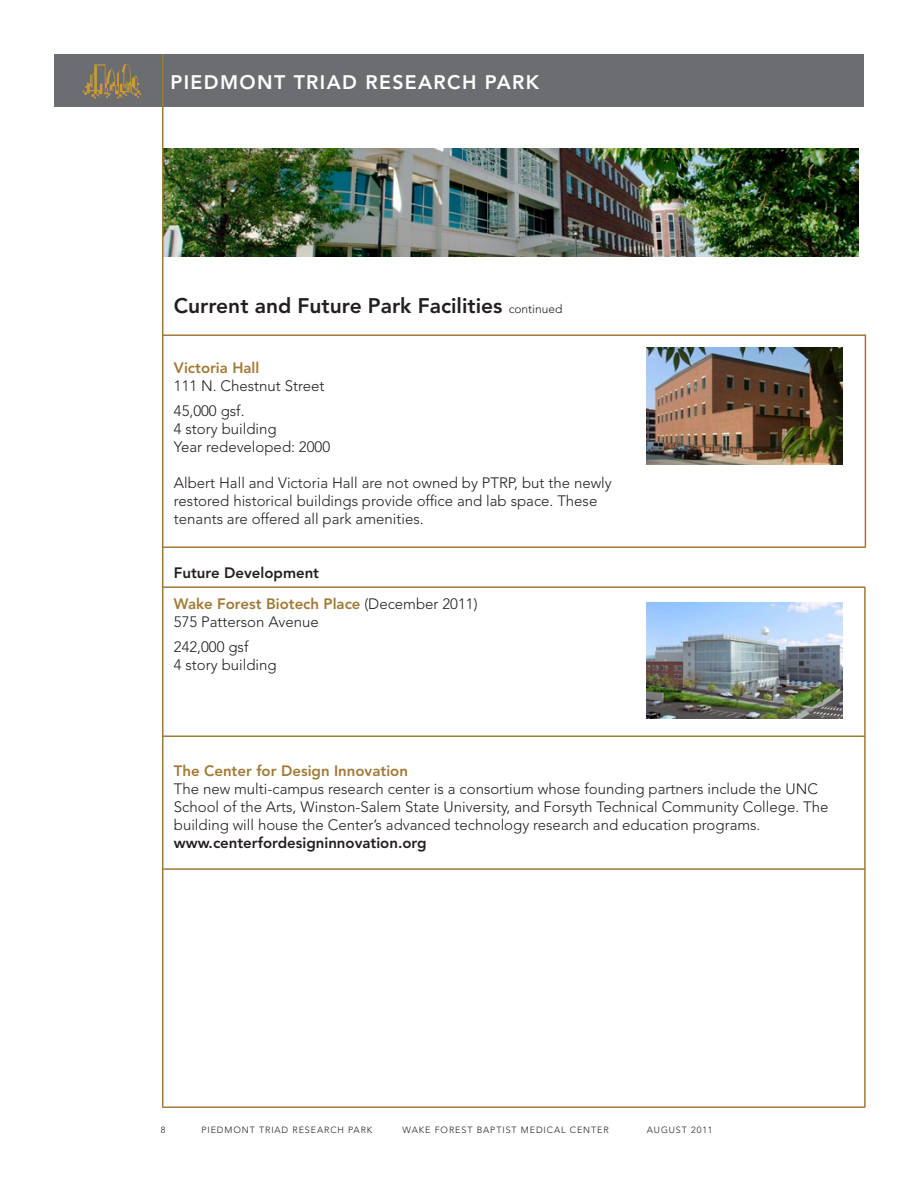
<style>
.page{position:relative;width:918px;height:1188px;background:#fff}
.page>*{position:absolute;margin:0;border:0;box-sizing:border-box;transform-origin:0 0}
.t1{font:800 21px "Avenir LT Std";color:#231f20}
.t2{font:800 19.5px "Avenir LT Std";letter-spacing:.07em;color:#fff}
.t3{font:300 15px/18px "Avenir LT Std";color:#231f20}
.t4{font:800 15px "Avenir LT Std";color:#a17a38}
.t5{font:800 15px "Avenir LT Std";color:#231f20}
.t6{font:300 9px "Avenir LT Std";letter-spacing:.1em;color:#231f20}
.s1{font-weight:300;font-size:12px}
.s2{font-weight:300;color:#231f20}
.s3{font-weight:800}
</style>
<div class="page">
<div style="left:54px;top:54px;width:810px;height:52px;background:#6c6d70"></div>
<svg style="left:83px;top:64px;width:58px;height:35px"></svg>
<hr style="left:162px;top:1106px;width:703px;height:2px;background:#a17a38">
<hr style="left:865px;top:335px;width:1px;height:213px;background:#a17a38">
<hr style="left:864px;top:587px;width:2px;height:520px;background:#a17a38">
<hr style="left:162px;top:334px;width:703px;height:2px;background:#a17a38">
<hr style="left:162px;top:546px;width:703px;height:2px;background:#a17a38">
<hr style="left:162px;top:586px;width:703px;height:2px;background:#a17a38">
<hr style="left:162px;top:735px;width:703px;height:2px;background:#a17a38">
<hr style="left:162px;top:868px;width:703px;height:2px;background:#a17a38">
<img style="left:164px;top:148px;width:694px;height:108px">
<img style="left:647px;top:348px;width:195px;height:116px">
<img style="left:647px;top:602px;width:195px;height:117px">
<hr style="left:162px;top:54px;width:2px;height:1052px;background:#a17a38">
<h2 class="t2" style="left:171px;top:70px;width:370px">PIEDMONT TRIAD RESEARCH PARK</h2>
<p class="t1" style="left:174px;top:293px;width:390px">Current and Future Park Facilities <span class="s1">continued</span></p>
<p class="t4" style="left:174px;top:359px;width:87px">Victoria Hall</p>
<p class="t3" style="left:174px;top:377px;width:152px">111 N. Chestnut Street</p>
<p class="t3" style="left:174px;top:401px;width:72px">45,000 gsf.</p>
<p class="t3" style="left:174px;top:419px;width:104px">4 story building</p>
<p class="t3" style="left:174px;top:437px;width:158px">Year redeveloped: 2000</p>
<p class="t3" style="left:174px;top:473px;width:439px">Albert Hall and Victoria Hall are not owned by PTRP, but the newly restored historical buildings provide office and lab space. These tenants are offered all park amenities.</p>
<p class="t5" style="left:174px;top:563px;width:147px">Future Development</p>
<p class="t4" style="left:174px;top:595px;width:305px">Wake Forest Biotech Place <span class="s2">(December 2011)</span></p>
<p class="t3" style="left:174px;top:613px;width:146px">575 Patterson Avenue</p>
<p class="t3" style="left:174px;top:638px;width:76px">242,000 gsf</p>
<p class="t3" style="left:174px;top:656px;width:104px">4 story building</p>
<p class="t4" style="left:174px;top:762px;width:236px">The Center for Design Innovation</p>
<p class="t3" style="left:174px;top:780px;width:656px">The new multi-campus research center is a consortium whose founding partners include the UNC School of the Arts, Winston-Salem State University, and Forsyth Technical Community College. The building will house the Center’s advanced technology research and education programs. <span class="s3">www.centerfordesigninnovation.org</span></p>
<p class="t6" style="left:161px;top:1125px;width:6px">8</p>
<p class="t6" style="left:201px;top:1125px;width:173px">PIEDMONT TRIAD RESEARCH PARK</p>
<p class="t6" style="left:403px;top:1125px;width:208px">WAKE FOREST BAPTIST MEDICAL CENTER</p>
<p class="t6" style="left:647px;top:1125px;width:67px">AUGUST 2011</p>
</div>
